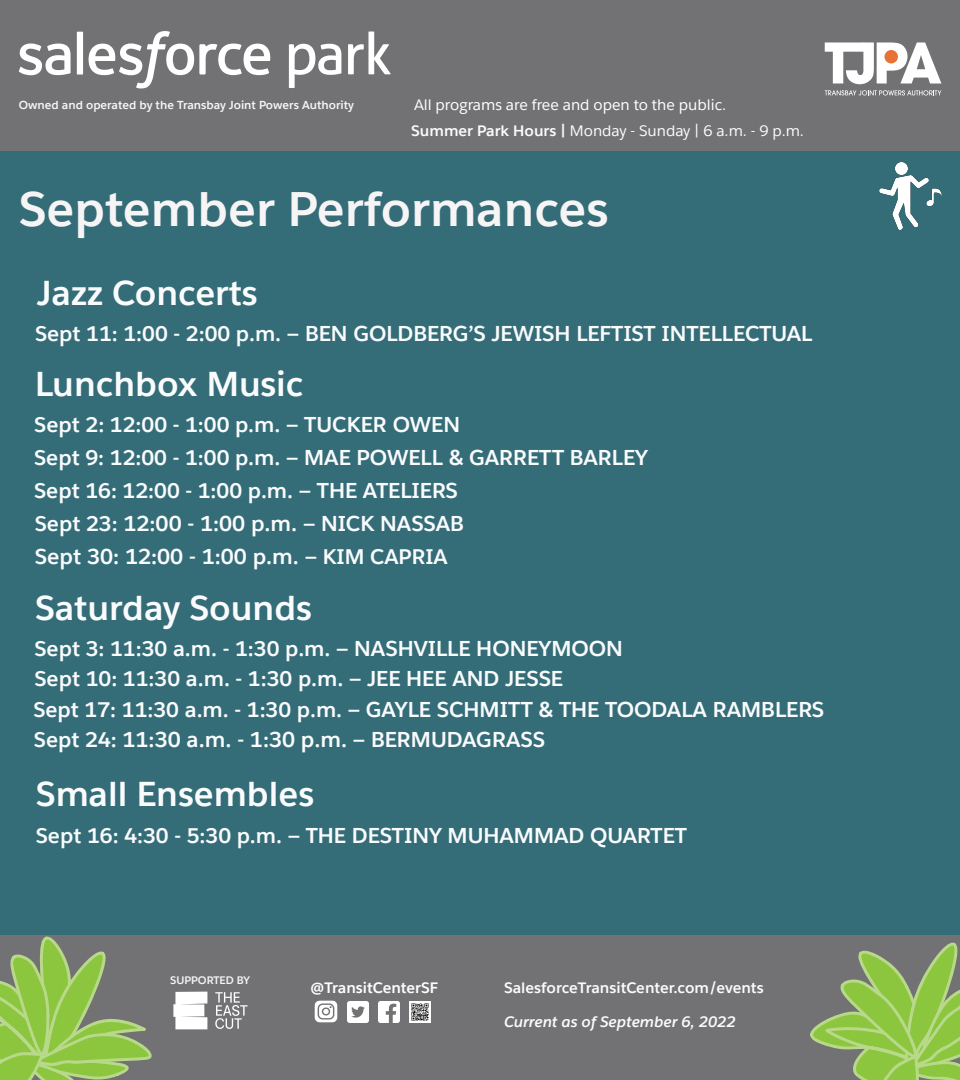
<style>
.page{position:relative;width:960px;height:1080px;background:#727174}
.page>*{position:absolute;margin:0;border:0;box-sizing:border-box;transform-origin:0 0}
.t1{font:700 48.25px "Salesforce Sans";color:#f6f4f5}
.t2{font:700 34.4px "Salesforce Sans";color:#fafbfc}
.t3{font:700 21.4px/32.5px "Salesforce Sans";color:#fafbfc}
.t4{font:700 21px "Salesforce Sans";color:#fafbfc}
.t5{font:15.05px "Salesforce Sans";color:#f9fbfc}
.t6{font:15.05px "Salesforce Sans";color:#fff}
.t7{font:700 15.05px "Salesforce Sans";color:#f9fbfc}
.t8{font:italic 700 15.05px "Salesforce Sans";color:#f9fbfc}
.t9{font:700 15.05px "Salesforce Sans";color:#fff}
.t10{font:700 11.5px "Salesforce Sans";color:#f6f4f5}
.t11{font:700 10.85px "Salesforce Sans";color:#f6f4f5}
.s1{font-weight:700}
.s2{font-size:21px}
.s3{font-size:21.4px}
</style>
<div class="page">
<div style="left:0;top:151px;width:960px;height:784px;background:#346d78"></div>
<svg style="left:19px;top:43px;width:52px;height:32px"></svg>
<svg style="left:89px;top:31px;width:182px;height:57px"></svg>
<div style="left:77px;top:32px;width:6px;height:42px;background:#fff"></div>
<svg style="left:289px;top:31px;width:102px;height:57px"></svg>
<img style="left:315px;top:1000px;width:23px;height:23px">
<img style="left:347px;top:1001px;width:21px;height:21px">
<img style="left:378px;top:1001px;width:21px;height:21px">
<img style="left:410px;top:1001px;width:21px;height:21px">
<svg style="left:825px;top:90px;width:116px;height:5px"></svg>
<svg style="left:825px;top:42px;width:116px;height:42px"></svg>
<img style="left:173px;top:991px;width:75px;height:39px">
<svg style="left:0;top:936px;width:152px;height:144px"></svg>
<svg style="left:810px;top:942px;width:150px;height:138px"></svg>
<img style="left:879px;top:162px;width:63px;height:67px">
<p class="t10" style="left:19px;top:97px;width:337px">Owned and operated by the Transbay Joint Powers Authority</p>
<p class="t6" style="left:414px;top:95px;width:314px">All programs are free and open to the public.</p>
<p class="t5" style="left:411px;top:121px;width:394px"><span class="s1">Summer Park Hours |</span> Monday - Sunday | 6 a.m. - 9 p.m.</p>
<h1 class="t1" style="left:19px;top:178px;width:591px">September Performances</h1>
<h2 class="t2" style="left:37px;top:271px;width:223px">Jazz Concerts</h2>
<p class="t3" style="left:35px;top:317px;width:779px"><span class="s2">Sept 11: 1:00 - 2:00 p.m. —</span> BEN GOLDBERG’S JEWISH LEFTIST INTELLECTUAL</p>
<h2 class="t2" style="left:35px;top:362px;width:270px">Lunchbox Music</h2>
<p class="t4" style="left:34px;top:412px;width:427px">Sept 2: 12:00 - 1:00 p.m. — <span class="s3">TUCKER OWEN</span></p>
<p class="t3" style="left:34px;top:442px;width:615px"><span class="s2">Sept 9: 12:00 - 1:00 p.m. —</span> MAE POWELL &amp; GARRETT BARLEY</p>
<p class="t4" style="left:34px;top:477px;width:425px">Sept 16: 12:00 - 1:00 p.m. — <span class="s3">THE ATELIERS</span></p>
<p class="t3" style="left:35px;top:508px;width:431px"><span class="s2">Sept 23:</span> 12:00 - 1:00 p.m. <span class="s2">—</span> NICK NASSAB<br>Sept 30: 12:00 - 1:00 p.m. <span class="s2">— KIM CAPRIA</span></p>
<h2 class="t2" style="left:35px;top:586px;width:279px">Saturday Sounds</h2>
<p class="t4" style="left:35px;top:635px;width:590px">Sept 3: 11:30 a.m. - 1:30 p.m. — <span class="s3">NASHVILLE HONEYMOON</span></p>
<p class="t4" style="left:35px;top:665px;width:530px">Sept 10: 11:30 a.m. - 1:30 p.m. — <span class="s3">JEE HEE AND JESSE</span></p>
<p class="t3" style="left:33px;top:693px;width:792px"><span class="s2">Sept 17: 11:30 a.m. - 1:30 p.m. —</span> GAYLE SCHMITT &amp; THE TOODALA RAMBLERS</p>
<p class="t3" style="left:34px;top:723px;width:513px"><span class="s2">Sept 24:</span> 11:30 a.m. - 1:30 p.m. <span class="s2">—</span> BERMUDAGRASS</p>
<h2 class="t2" style="left:36px;top:772px;width:280px">Small Ensembles</h2>
<p class="t3" style="left:36px;top:820px;width:653px"><span class="s2">Sept 16: 4:30 - 5:30 p.m. —</span> THE DESTINY MUHAMMAD QUARTET</p>
<p class="t11" style="left:170px;top:974px;width:81px">SUPPORTED BY</p>
<p class="t9" style="left:310px;top:978px;width:129px">@TransitCenterSF</p>
<p class="t7" style="left:504px;top:978px;width:261px">SalesforceTransitCenter.com/events</p>
<p class="t8" style="left:504px;top:1012px;width:233px">Current as of September 6, 2022</p>
</div>
